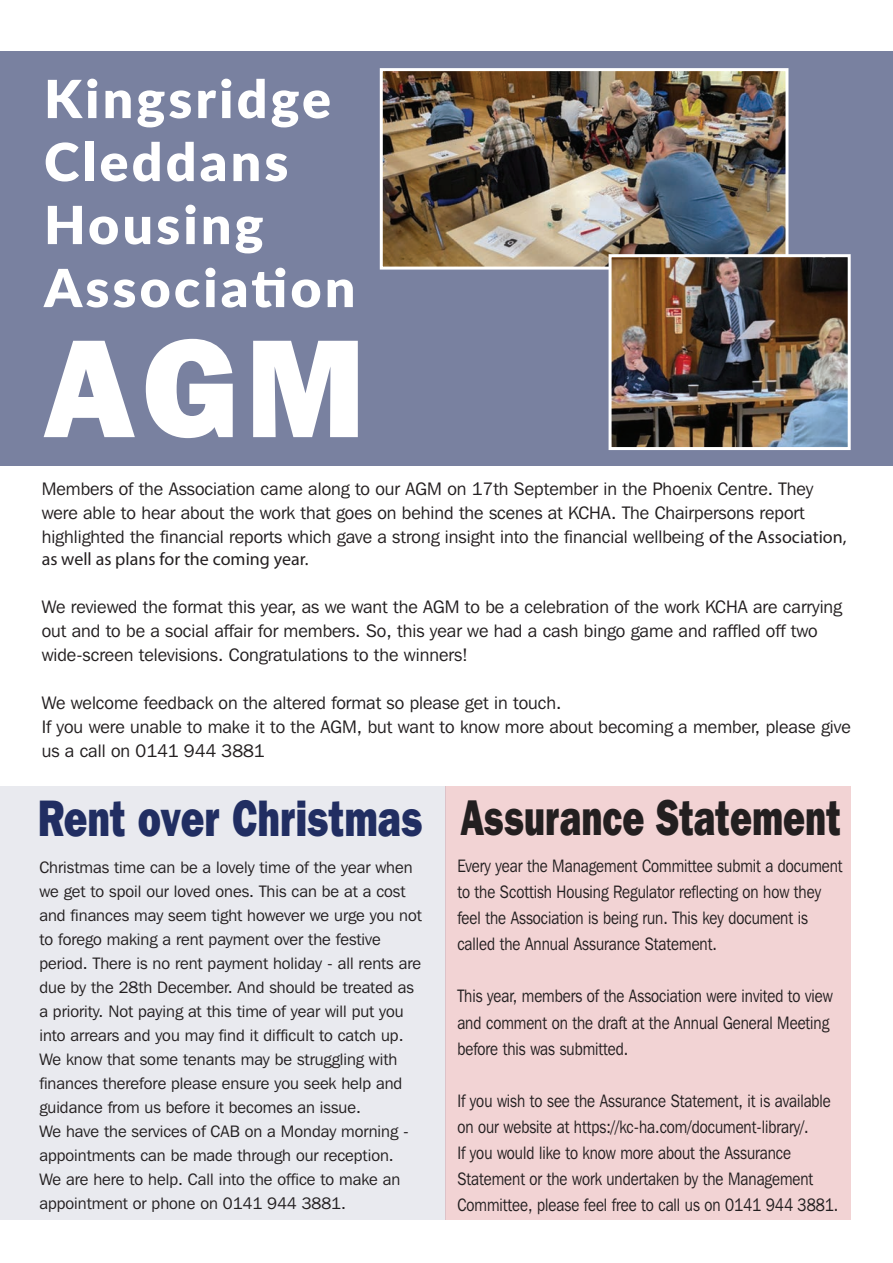
<style>
.page{position:relative;width:893px;height:1263px;background:#fff}
.page>*{position:absolute;margin:0;border:0;box-sizing:border-box;transform-origin:0 0}
.t1{font:800 138.9px "Franklin Gothic IT Cby BT";color:#fff}
.t2{font:900 52.5px/63px "Lato";letter-spacing:.06em;color:#fff}
.t3{font:800 49.95px "Franklin Gothic IT Cby BT";color:#231f20;scale:.72 1}
.t4{font:18px/24px "Franklin Gothic IT Cby BT";color:#231f20}
.t5{font:18px "Myriad Pro";color:#231f20}
.t6{font:17.85px/26.1px "Franklin Gothic IT Cby BT";color:#231f20;scale:.85 1}
.t7{font:16.5px/24px "Franklin Gothic IT Cby BT";color:#231f20}
.s1{font-family:"Myriad Pro"}
.s2{font-size:51px;color:#212e62}
</style>
<div class="page">
<div style="left:446px;top:786px;width:405px;height:433px;background:#f2d3d4"></div>
<div style="left:0;top:786px;width:446px;height:433px;background:#e9eaef"></div>
<div style="left:0;top:51px;width:893px;height:414px;background:#7981a0"></div>
<img style="left:384px;top:72px;width:400px;height:194px">
<div style="left:380px;top:68px;width:408px;height:202px;border:3px solid #fff"></div>
<img style="left:613px;top:258px;width:234px;height:188px">
<div style="left:609px;top:254px;width:242px;height:196px;border:3px solid #fff"></div>
<h2 class="t2" style="left:44px;top:65px;width:313px">Kingsridge<br>Cleddans<br>Housing<br>Association</h2>
<h1 class="t1" style="left:46px;top:299px;width:322px">AGM</h1>
<p class="t4" style="left:42px;top:477px;width:806px">Members of the Association came along to our AGM on 17th September in the Phoenix Centre. They were able to hear about the work that goes on behind the scenes at KCHA. The Chairpersons report highlighted the financial reports which gave a strong insight into the financial wellbeing <span class="s1">of the Association,</span></p>
<p class="t5" style="left:42px;top:548px;width:268px">as well as plans for the coming year.</p>
<p class="t4" style="left:42px;top:594px;width:802px">We reviewed the format this year, as we want the AGM to be a celebration of the work KCHA are carrying out and to be a social affair for members. So, this year we had a cash bingo game and raffled off two wide-screen televisions. Congratulations to the winners!</p>
<p class="t4" style="left:42px;top:690px;width:811px">We welcome feedback on the altered format so please get in touch.<br>If you were unable to make it to the AGM, but want to know more about becoming a member, please give us a call on 0141 944 3881</p>
<h3 class="t3" style="left:38px;top:785px;width:1117px"><span class="s2">Rent over Christmas</span> Assurance Statement</h3>
<p class="t7" style="left:39px;top:855px;width:384px">Christmas time can be a lovely time of the year when we get to spoil our loved ones. This can be at a cost and finances may seem tight however we urge you not to forego making a rent payment over the festive period. There is no rent payment holiday - all rents are due by the 28th December. And should be treated as a priority. Not paying at this time of year will put you into arrears and you may find it difficult to catch up.<br>We know that some tenants may be struggling with finances therefore please ensure you seek help and guidance from us before it becomes an issue.<br>We have the services of CAB on a Monday morning - appointments can be made through our reception.<br>We are here to help. Call into the office to make an appointment or phone on 0141 944 3881.</p>
<p class="t6" style="left:457px;top:853px;width:455px">Every year the Management Committee submit a document to the Scottish Housing Regulator reflecting on how they feel the Association is being run. This key document is called the Annual Assurance Statement.</p>
<p class="t6" style="left:457px;top:983px;width:443px">This year, members of the Association were invited to view and comment on the draft at the Annual General Meeting before this was submitted.</p>
<p class="t6" style="left:457px;top:1087px;width:450px">If you wish to see the Assurance Statement, it is available on our website at https://kc-ha.com/document-library/.<br>If you would like to know more about the Assurance Statement or the work undertaken by the Management Committee, please feel free to call us on 0141 944 3881.</p>
</div>
